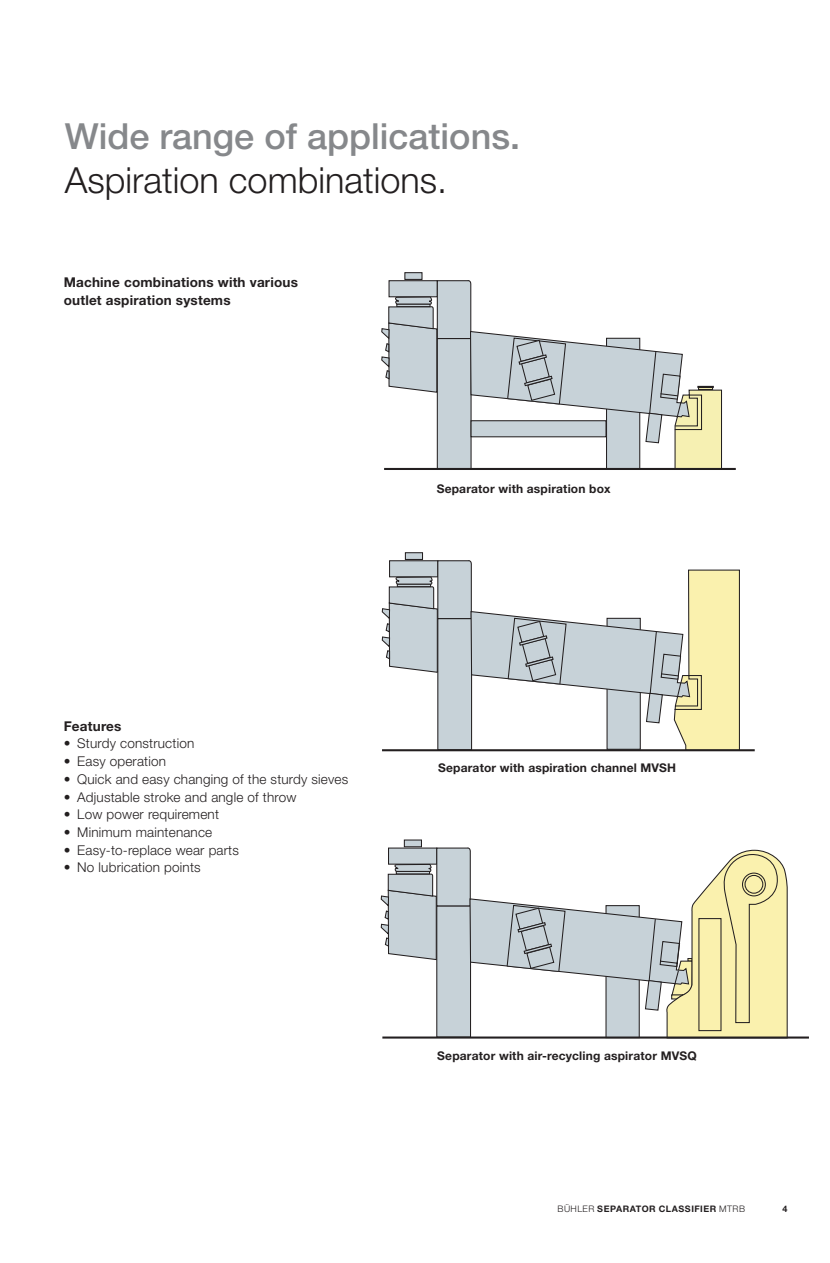
<style>
.page{position:relative;width:830px;height:1263px;background:#fff}
.page>*{position:absolute;margin:0;border:0;box-sizing:border-box;transform-origin:0 0}
.t1{font:500 36px/43.2px "Helvetica Neue LT";color:#86888b}
.Titel{font:300 13.5px "Helvetica Neue LT";letter-spacing:.015em;color:#231f20}
.Titel-2{font:700 13.5px/17.7px "Helvetica Neue LT";letter-spacing:.015em;color:#231f20}
.Titel-3{font:700 12px "Helvetica Neue LT";letter-spacing:.015em;color:#231f20}
._15_page_caption_lef{font:700 9px "Helvetica Neue LT";letter-spacing:.055em;color:#231f20}
.s1{font-weight:300;color:#231f20}
.s2{font-weight:300}
</style>
<div class="page">
<div style="left:404px;top:272px;width:18px;height:8px;background:#c7d2d8;border:1px solid #231f20"></div>
<hr style="left:384px;top:468px;width:351px;height:2px;background:#231f20">
<div style="left:404px;top:552px;width:19px;height:8px;background:#c7d2d8;border:1px solid #231f20"></div>
<hr style="left:382px;top:749px;width:372px;height:2px;background:#231f20">
<div style="left:403px;top:839px;width:19px;height:8px;background:#c7d2d8;border:1px solid #231f20"></div>
<hr style="left:382px;top:1036px;width:426px;height:2px;background:#231f20">
<svg style="left:381px;top:280px;width:341px;height:190px"></svg>
<svg style="left:381px;top:560px;width:359px;height:190px"></svg>
<svg style="left:380px;top:847px;width:408px;height:191px"></svg>
<p class="t1" style="left:65px;top:115px;width:456px">Wide range of applications.<br><span class="s1">Aspiration combinations.</span></p>
<p class="Titel-2" style="left:64px;top:273px;width:235px">Machine combinations with various outlet aspiration systems</p>
<p class="Titel-3" style="left:436px;top:481px;width:175px">Separator with aspiration box</p>
<p class="Titel-2" style="left:64px;top:717px;width:59px">Features</p>
<p class="Titel" style="left:64px;top:735px;width:132px">• Sturdy construction</p>
<p class="Titel" style="left:64px;top:753px;width:104px">• Easy operation</p>
<p class="Titel" style="left:64px;top:771px;width:286px">• Quick and easy changing of the sturdy sieves</p>
<p class="Titel" style="left:64px;top:788px;width:234px">• Adjustable stroke and angle of throw</p>
<p class="Titel" style="left:64px;top:806px;width:157px">• Low power requirement</p>
<p class="Titel" style="left:64px;top:824px;width:150px">• Minimum maintenance</p>
<p class="Titel" style="left:64px;top:841px;width:177px">• Easy-to-replace wear parts</p>
<p class="Titel" style="left:64px;top:859px;width:138px">• No lubrication points</p>
<p class="Titel-3" style="left:438px;top:760px;width:239px">Separator with aspiration channel MVSH</p>
<p class="Titel-3" style="left:437px;top:1048px;width:261px">Separator with air-recycling aspirator MVSQ</p>
<p class="_15_page_caption_lef" style="left:557px;top:1203px;width:189px"><span class="s2">BÜHLER</span> SEPARATOR CLASSIFIER <span class="s2">MTRB</span></p>
<p class="_15_page_caption_lef" style="left:782px;top:1203px;width:7px">4</p>
</div>
